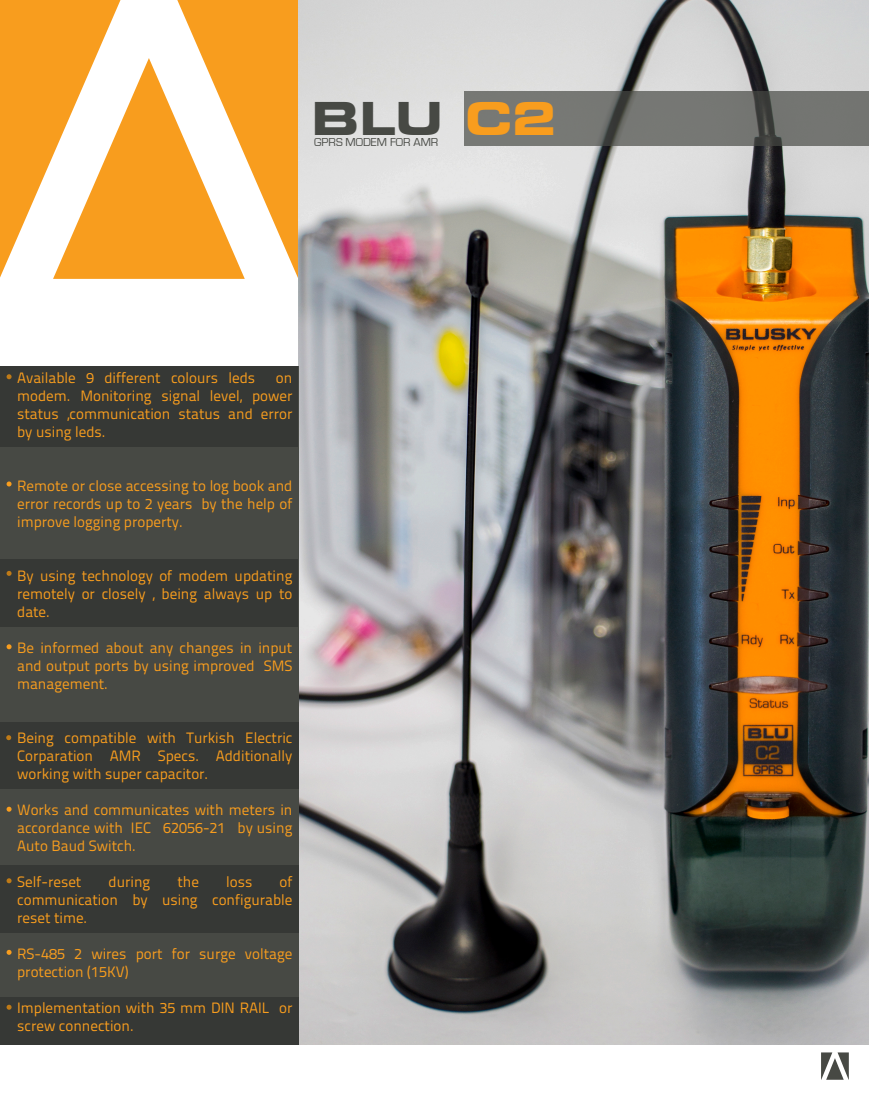
<style>
.page{position:relative;width:869px;height:1099px;background:#fff}
.page>*{position:absolute;margin:0;border:0;box-sizing:border-box;transform-origin:0 0}
.t1{font:700 expanded 45px "Square 721 BT";color:#474944}
.t2{font:700 expanded 45px "Square 721 BT";color:#f89d1e}
.t3{font:15px/18px "Titillium Text 22 L";color:#f89d1e;text-align:justify}
.t4{font:11.88px "Eurostile";color:#474944}
</style>
<div class="page">
<svg style="left:0;top:0;width:298px;height:279px;fill:#f89d1e"></svg>
<img style="left:298px;top:0;width:570px;height:1044px">
<div style="left:0;top:366px;width:298px;height:678px;background:#474944"></div>
<svg style="left:821px;top:1052px;width:27px;height:27px"></svg>
<svg style="left:7px;top:481px;width:5px;height:5px"></svg>
<svg style="left:7px;top:644px;width:5px;height:5px"></svg>
<svg style="left:7px;top:806px;width:5px;height:5px"></svg>
<svg style="left:7px;top:949px;width:5px;height:5px"></svg>
<div style="left:0;top:366px;width:298px;height:81px;background:#363835"></div>
<svg style="left:464px;top:91px;width:404px;height:55px;background:#70726e"></svg>
<div style="left:0;top:559px;width:298px;height:67px;background:#363835"></div>
<div style="left:0;top:721px;width:298px;height:67px;background:#363835"></div>
<div style="left:0;top:864px;width:298px;height:68px;background:#363835"></div>
<div style="left:0;top:997px;width:298px;height:47px;background:#363835"></div>
<h1 class="t1" style="left:311px;top:91px;width:132px">BLU</h1>
<p class="t4" style="left:314px;top:135px;width:125px">GPRS MODEM FOR AMR</p>
<h1 class="t2" style="left:464px;top:91px;width:93px">C2</h1>
<p class="t3" style="left:17px;top:367px;width:239px">Available 9 different colours leds</p>
<p class="t3" style="left:17px;top:367px;width:277px;text-indent:259px">on modem. Monitoring signal level, power status ,communication status and error by using leds.</p>
<p class="t3" style="left:17px;top:475px;width:276px">Remote or close accessing to log book and error records up to 2 years by the help of improve logging property.</p>
<p class="t3" style="left:17px;top:565px;width:277px">By using technology of modem updating remotely or closely , being always up to date.</p>
<p class="t3" style="left:17px;top:637px;width:277px">Be informed about any changes in input and output ports by using improved SMS management.</p>
<p class="t3" style="left:17px;top:727px;width:277px">Being compatible with Turkish Electric Corparation AMR Specs. Additionally working with super capacitor.</p>
<p class="t3" style="left:17px;top:799px;width:277px">Works and communicates with meters in accordance with IEC 62056-21 by using Auto Baud Switch.</p>
<p class="t3" style="left:17px;top:871px;width:66px">Self-reset</p>
<p class="t3" style="left:108px;top:871px;width:43px">during</p>
<p class="t3" style="left:177px;top:871px;width:23px">the</p>
<p class="t3" style="left:226px;top:871px;width:28px">loss</p>
<p class="t3" style="left:17px;top:871px;width:277px;text-indent:262px">of communication by using configurable reset time.</p>
<p class="t3" style="left:17px;top:943px;width:276px">RS-485 2 wires port for surge voltage protection (15KV)</p>
<p class="t3" style="left:17px;top:997px;width:276px">Implementation with 35 mm DIN RAIL or screw connection.</p>
</div>
